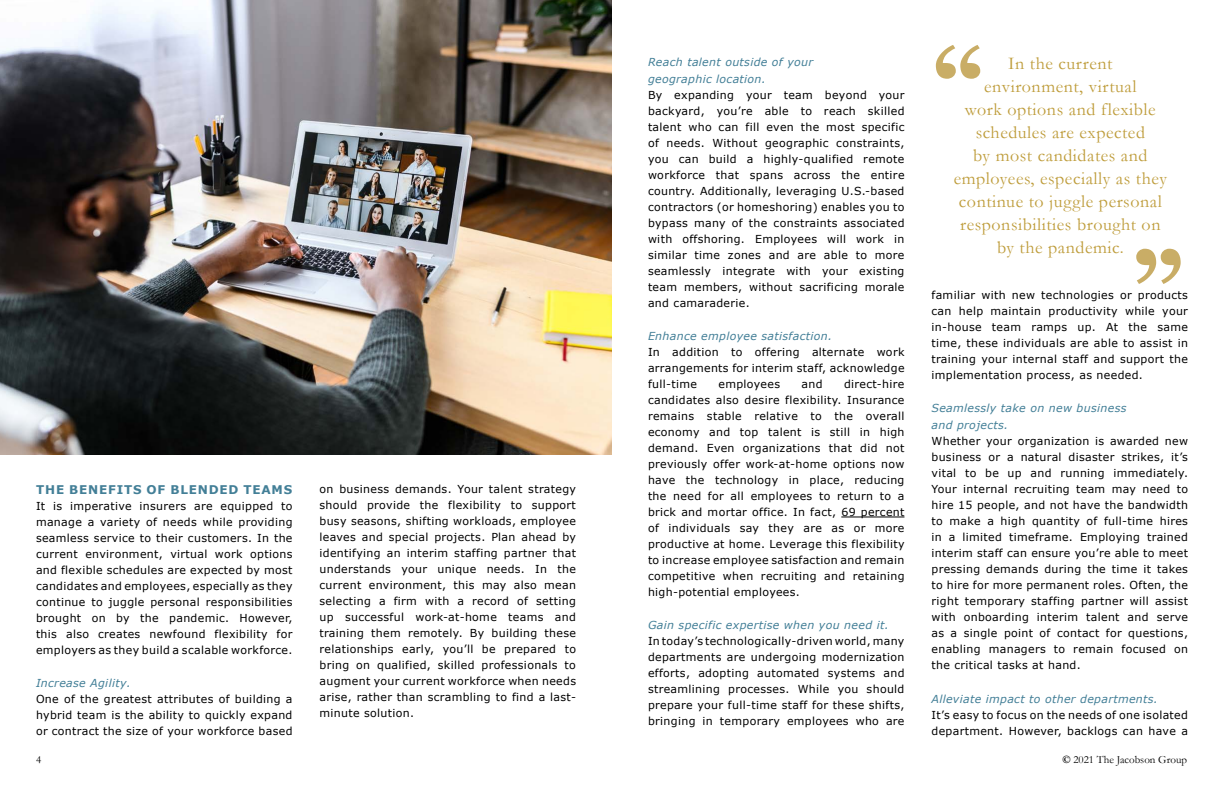
<style>
.page{position:relative;width:1224px;height:792px;background:#fff}
.page>*{position:absolute;margin:0;border:0;box-sizing:border-box;transform-origin:0 0}
.t1{font:18px/23px "Garamond";letter-spacing:.03em;color:#be9c3a;text-align:center}
.t2{font:700 12px "Verdana";letter-spacing:.065em;color:#437f97}
.t3{font:11px/16px "Verdana";letter-spacing:.03em;color:#000;text-align:justify}
.t4{font:italic 11px/17px "Verdana";letter-spacing:.03em;color:#437f97}
.t5{font:11px "Garamond";color:#000}
.s1{font-weight:700}
</style>
<div class="page">
<hr style="left:841px;top:517px;width:63px;height:1px;background:#000">
<img style="left:0;top:0;width:612px;height:455px">
<svg style="left:936px;top:45px;width:44px;height:34px"></svg>
<svg style="left:1136px;top:249px;width:45px;height:35px"></svg>
<p class="t2" style="left:36px;top:481px;width:258px">THE BENEFITS OF BLENDED TEAMS</p>
<p class="t3" style="left:36px;top:498px;width:258px">It is imperative insurers are equipped to manage a variety of needs while providing seamless service to their customers. In the current environment, virtual work options and flexible schedules are expected by most candidates and employees, especially as they continue to juggle personal responsibilities brought on by the pandemic. However, this also creates newfound flexibility for employers as they build a scalable workforce.</p>
<p class="t4" style="left:36px;top:674px;width:96px">Increase Agility.</p>
<p class="t3" style="left:36px;top:691px;width:258px">One of the greatest attributes of building a hybrid team is the ability to quickly expand or contract the size of your workforce based</p>
<p class="t3" style="left:320px;top:481px;width:258px">on business demands. Your talent strategy should provide the flexibility to support busy seasons, shifting workloads, employee leaves and special projects. Plan ahead by identifying an interim staffing partner that understands your unique needs. In the current environment, this may also mean selecting a firm with a record of setting up successful work-at-home teams and training them remotely. By building these relationships early, you’ll be prepared to bring on qualified, skilled professionals to augment your current workforce when needs arise, rather than scrambling to find a last&shy;minute solution.</p>
<p class="t4" style="left:648px;top:53px;width:167px">Reach talent outside of your geographic location.</p>
<p class="t3" style="left:648px;top:87px;width:258px">By expanding your team beyond your backyard, you’re able to reach skilled talent who can fill even the most specific of needs. Without geographic constraints, you can build a highly-qualified remote workforce that spans across the entire country. Additionally, leveraging U.S.-based contractors (or homeshoring) enables you to bypass many of the constraints associated with offshoring. Employees will work in similar time zones and are able to more seamlessly integrate with your existing team members, without sacrificing morale and camaraderie.</p>
<p class="t4" style="left:648px;top:327px;width:186px">Enhance employee satisfaction.</p>
<p class="t3" style="left:648px;top:344px;width:258px">In addition to offering alternate work arrangements for interim staff, acknowledge full-time</p>
<p class="t3" style="left:648px;top:376px;width:258px;text-indent:196px">direct-hire candidates also desire flexibility. Insurance remains stable relative to the overall economy and top talent is still in high demand. Even organizations that did not previously offer work-at-home options now have the technology in place, reducing the need for all employees to return to a brick and mortar office. In fact, 69 percent of individuals say they are as or more productive at home. Leverage this flexibility to increase employee satisfaction and remain competitive when recruiting and retaining high-potential employees.</p>
<p class="t4" style="left:648px;top:617px;width:242px">Gain specific expertise when you need it.</p>
<p class="t3" style="left:648px;top:633px;width:258px">In today’s technologically-driven world, many departments are undergoing modernization efforts, adopting automated systems and streamlining processes. While you should prepare your full-time staff for these shifts, bringing in temporary employees who are</p>
<p class="t3" style="left:719px;top:376px;width:63px">employees</p>
<p class="t3" style="left:802px;top:376px;width:23px">and</p>
<h1 class="t1" style="left:954px;top:52px;width:215px">In the current<br>environment, virtual<br>work options and flexible schedules are expected<br>by most candidates and employees, especially as they continue to juggle personal responsibilities brought on by the pandemic.</h1>
<p class="t3" style="left:932px;top:287px;width:258px">familiar with new technologies or products can help maintain productivity while your in-house team ramps up. At the same time, these individuals are able to assist in training your internal staff and support the implementation process, as needed.</p>
<p class="t4" style="left:932px;top:400px;width:196px">Seamlessly take on new business and projects.</p>
<p class="t3" style="left:932px;top:433px;width:258px">Whether your organization is awarded new business or a natural disaster strikes, it’s vital to be up and running immediately.<br>Your internal recruiting team may need to hire 15 people, and not have the bandwidth to make a high quantity of full-time hires in a limited timeframe. Employing trained interim staff can ensure you’re able to meet pressing demands during the time it takes to hire for more permanent roles. Often, the right temporary staffing partner will assist with onboarding interim talent and serve as a single point of contact for questions, enabling managers to remain focused on the critical tasks at hand.</p>
<p class="t4" style="left:932px;top:691px;width:228px">Alleviate impact to other departments.</p>
<p class="t3" style="left:932px;top:707px;width:258px">It’s easy to focus on the needs of one isolated department. However, backlogs can have a</p>
<p class="t5" style="left:36px;top:752px;width:7px">4</p>
<p class="t5" style="left:1062px;top:752px;width:126px"><span class="s1">©</span> 2021 The Jacobson Group</p>
</div>
